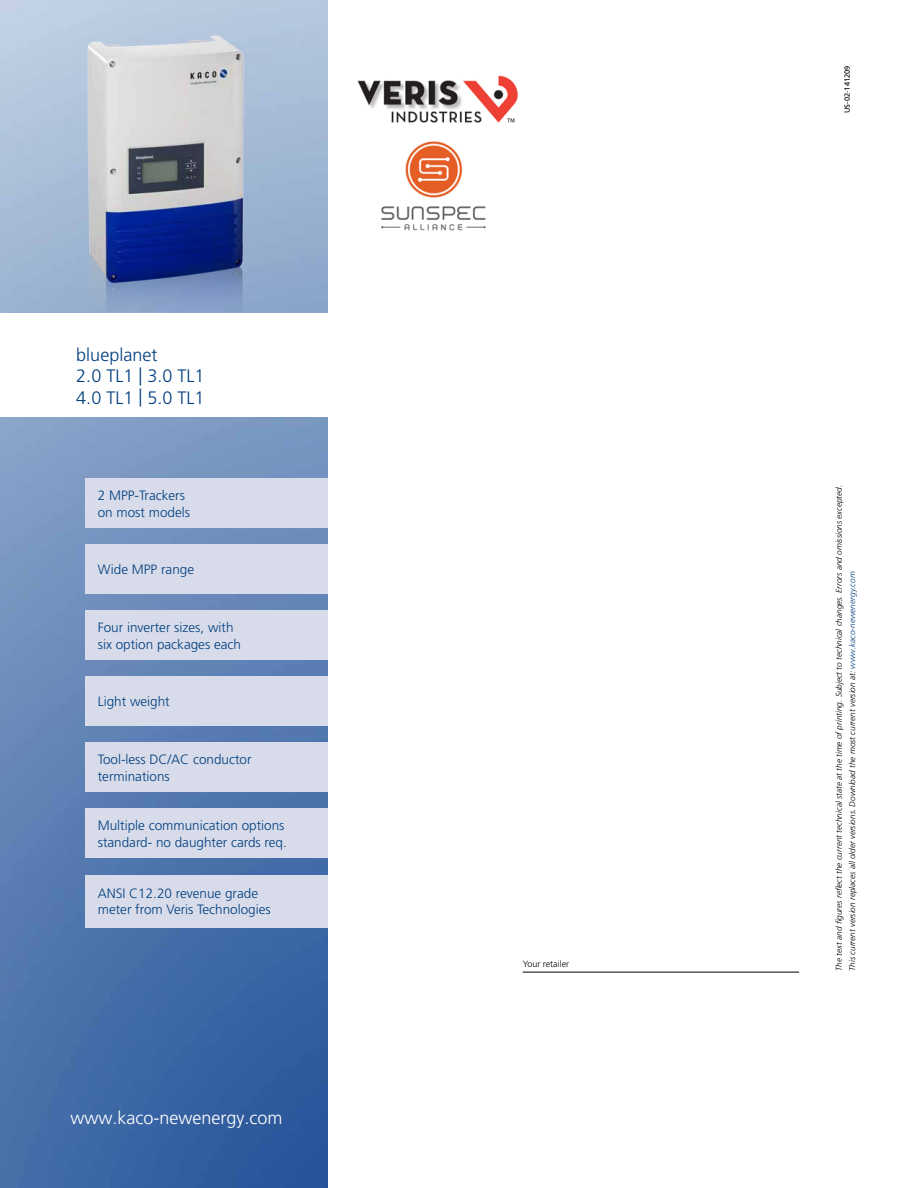
<style>
.page{position:relative;width:918px;height:1188px;background:#fff}
.page>*{position:absolute;margin:0;border:0;box-sizing:border-box;transform-origin:0 0}
.t1{font:300 18px/21.6px "Frutiger LT Pro";color:#003e7e}
.t2{font:300 18px "Frutiger LT Pro";color:#fff}
.t3{font:300 13.5px/16.5px "Frutiger LT Pro";color:#003e7e}
.t4{font:300 9px "Frutiger LT Pro";color:#000}
.t5{font:italic 300 8.25px/13.5px "Frutiger LT Pro";color:#000}
.t6{font:7.5px "Frutiger LT Pro";color:#000}
.s1{color:#003e7e}
</style>
<div class="page">
<img style="left:0;top:0;width:327px;height:1188px">
<hr style="left:523px;top:972px;width:276px;height:1px;background:#000">
<img style="left:357px;top:75px;width:161px;height:156px">
<img style="left:85px;top:28px;width:163px;height:283px">
<div style="left:0;top:313px;width:331px;height:104px;background:#fff"></div>
<div style="left:85px;top:479px;width:242px;height:49px;background:#d8dcea"></div>
<div style="left:85px;top:545px;width:242px;height:49px;background:#d8dcea"></div>
<div style="left:85px;top:611px;width:242px;height:49px;background:#d8dcea"></div>
<div style="left:85px;top:677px;width:242px;height:49px;background:#d8dcea"></div>
<div style="left:85px;top:743px;width:242px;height:49px;background:#d8dcea"></div>
<div style="left:85px;top:809px;width:242px;height:49px;background:#d8dcea"></div>
<div style="left:85px;top:875px;width:242px;height:52px;background:#d8dcea"></div>
<h1 class="t1" style="left:76px;top:344px;width:130px">blueplanet<br>2.0 TL1 | 3.0 TL1<br>4.0 TL1 | 5.0 TL1</h1>
<p class="t3" style="left:98px;top:487px;width:94px">2 MPP-Trackers on most models</p>
<p class="t3" style="left:98px;top:562px;width:98px">Wide MPP range</p>
<p class="t3" style="left:98px;top:619px;width:145px">Four inverter sizes, with six option packages each</p>
<p class="t3" style="left:98px;top:694px;width:74px">Light weight</p>
<p class="t3" style="left:98px;top:751px;width:155px">Tool-less DC/AC conductor terminations</p>
<p class="t3" style="left:98px;top:817px;width:191px">Multiple communication options standard- no daughter cards req.</p>
<p class="t3" style="left:98px;top:885px;width:175px">ANSI C12.20 revenue grade meter from Veris Technologies</p>
<h1 class="t2" style="left:71px;top:1108px;width:214px">www.kaco-newenergy.com</h1>
<p class="t4" style="left:523px;top:958px;width:48px">Your retailer</p>
<p class="t6" style="left:843px;top:113px;width:49px;rotate:-90deg">US-02-141209</p>
<p class="t5" style="left:832px;top:971px;width:487px;rotate:-90deg">The text and figures reflect the current technical state at the time of printing. Subject to technical changes. Errors and omissions excepted.<br>This current version replaces all older versions. Download the most current version at: <span class="s1">www.kaco-newenergy.com</span></p>
</div>
